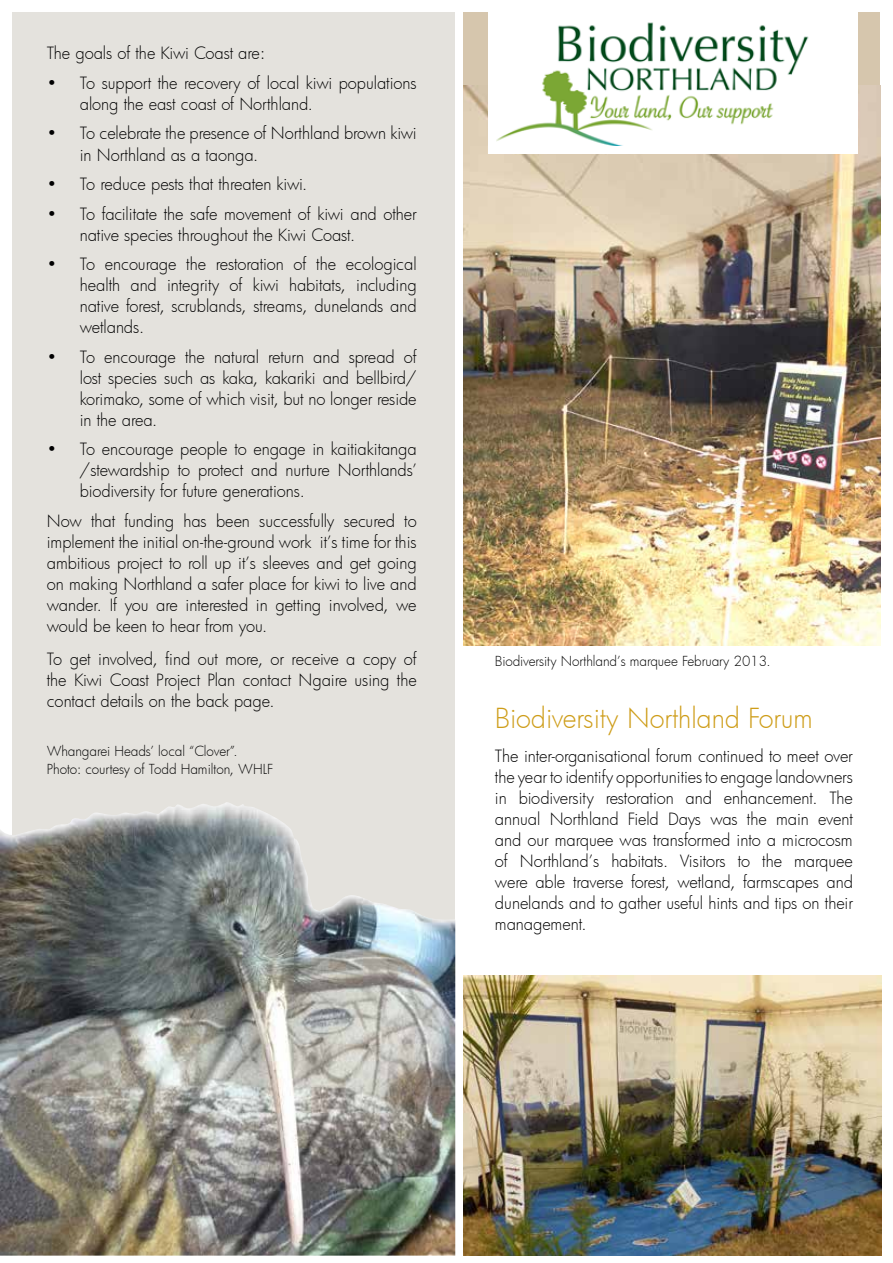
<style>
.page{position:relative;width:893px;height:1263px;background:#fff}
.page>*{position:absolute;margin:0;border:0;box-sizing:border-box;transform-origin:0 0}
.t1{font:300 27px "Futura";color:#ce9d19}
.t2{font:300 16.5px/21px "Futura";letter-spacing:-.005em;color:#000;text-align:justify}
.t3{font:300 13.5px/18px "Futura";color:#000}
</style>
<div class="page">
<div style="left:13px;top:12px;width:442px;height:1243px;background:#e4e2dd"></div>
<img style="left:0;top:802px;width:455px;height:453px">
<img style="left:463px;top:86px;width:417px;height:559px">
<div style="left:487px;top:0;width:370px;height:153px;background:#fff"></div>
<img style="left:496px;top:22px;width:313px;height:124px">
<img style="left:463px;top:976px;width:418px;height:279px">
<p class="t2" style="left:47px;top:43px;width:220px">The goals of the Kiwi Coast are:</p>
<p class="t2" style="left:80px;top:72px;width:338px;text-indent:-33px">• To support the recovery of local kiwi populations along the east coast of Northland.</p>
<p class="t2" style="left:80px;top:123px;width:338px;text-indent:-33px">• To celebrate the presence of Northland brown kiwi in Northland as a taonga.</p>
<p class="t2" style="left:47px;top:173px;width:262px">• To reduce pests that threaten kiwi.</p>
<p class="t2" style="left:80px;top:203px;width:338px;text-indent:-33px">• To facilitate the safe movement of kiwi and other native species throughout the Kiwi Coast.</p>
<p class="t2" style="left:80px;top:253px;width:338px;text-indent:-33px">• To encourage the restoration of the ecological health and integrity of kiwi habitats, including native forest, scrublands, streams, dunelands and wetlands.</p>
<p class="t2" style="left:80px;top:346px;width:338px;text-indent:-33px">• To encourage the natural return and spread of lost species such as kaka, kakariki and bellbird/ korimako, some of which visit, but no longer reside in the area.</p>
<p class="t2" style="left:80px;top:438px;width:338px;text-indent:-33px">• To encourage people to engage in kaitiakitanga /stewardship to protect and nurture Northlands’ biodiversity for future generations.</p>
<p class="t2" style="left:47px;top:510px;width:371px">Now that funding has been successfully secured to implement the initial on-the-ground work it’s time for this ambitious project to roll up it’s sleeves and get going on making Northland a safer place for kiwi to live and wander. If you are interested in getting involved, we would be keen to hear from you.</p>
<p class="t2" style="left:47px;top:648px;width:371px">To get involved, find out more, or receive a copy of the Kiwi Coast Project Plan contact Ngaire using the contact details on the back page.</p>
<p class="t3" style="left:47px;top:742px;width:228px">Whangarei Heads’ local “Clover”.<br>Photo: courtesy of Todd Hamilton, WHLF</p>
<p class="t3" style="left:495px;top:652px;width:278px">Biodiversity Northland’s marquee February 2013.</p>
<h1 class="t1" style="left:495px;top:700px;width:320px">Biodiversity Northland Forum</h1>
<p class="t2" style="left:495px;top:745px;width:359px">The inter-organisational forum continued to meet over the year to identify opportunities to engage landowners in biodiversity restoration and enhancement. The annual Northland Field Days was the main event and our marquee was transformed into a microcosm of Northland’s habitats. Visitors to the marquee were able traverse forest, wetland, farmscapes and dunelands and to gather useful hints and tips on their management.</p>
</div>
